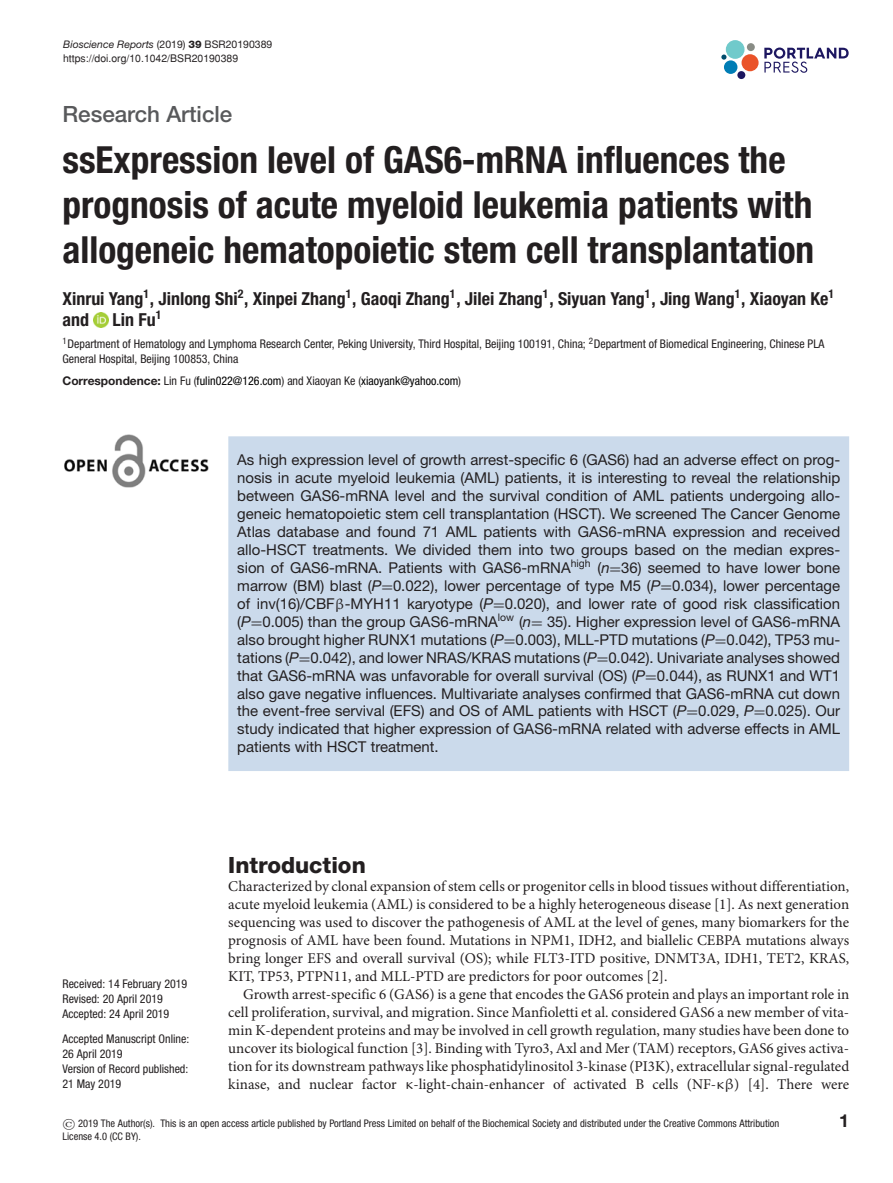
<style>
.page{position:relative;width:893px;height:1183px;background:#fff}
.page>*{position:absolute;margin:0;border:0;box-sizing:border-box;transform-origin:0 0}
.t1{font:700 condensed 37.35px/44.8px "Helvetica Neue LT Std";color:#231f20}
.t2{font:500 22.35px "Helvetica Neue LT Std";color:#58595b}
.t3{font:800 22.35px "Helvetica Neue LT Std";color:#231f20}
.t4{font:700 condensed 18px/21px "Helvetica Neue LT Std";color:#231f20}
.t5{font:700 18px "Helvetica Neue LT Std";color:#231f20}
.t6{font:15px/18px "Helvetica Neue LT Std";color:#231f20;text-align:justify}
.t7{font:15px/18px "Minion Pro";color:#231f20;text-align:justify}
.t8{font:condensed 12px/15px "Helvetica Neue LT Std";color:#231f20}
.t9{font:condensed 12px "Helvetica Neue LT Std";color:#000}
.t10{font:condensed 10.5px/13.5px "Helvetica Neue LT Std";color:#231f20}
.t11{font:italic 10.5px "Helvetica Neue LT Std";color:#231f20}
.t12{font:10.5px "Helvetica";color:#231f20}
.s1{font-style:normal}
.s2{font-weight:800;font-style:normal}
.s3{font-weight:700;font-stretch:normal;color:#231f20}
.s4{color:#231f20}
.s5{font-style:italic}
.s6{font-family:"MTSY"}
.s7{font-family:"EURM10"}
.s8{font-family:"SFRM0700";font-stretch:normal}
</style>
<div class="page">
<svg style="left:764px;top:48px;width:85px;height:25px"></svg>
<div style="left:726px;top:40px;width:18px;height:19px;background:#70cacb;border-radius:50%"></div>
<div style="left:741px;top:54px;width:18px;height:17px;background:#ea5329;border-radius:50%"></div>
<div style="left:724px;top:60px;width:13px;height:14px;background:#007db5;border-radius:50%"></div>
<div style="left:737px;top:71px;width:8px;height:8px;background:#1d1760;border-radius:50%"></div>
<div style="left:747px;top:43px;width:8px;height:8px;background:#888c85;border-radius:50%"></div>
<svg style="left:721px;top:54px;width:5px;height:6px"></svg>
<img style="left:93px;top:312px;width:15px;height:15px">
<img style="left:64px;top:434px;width:145px;height:53px">
<div style="left:228px;top:436px;width:621px;height:334px;background:#cbdaeb"></div>
<p class="t11" style="left:63px;top:40px;width:211px">Bioscience Reports <span class="s1">(2019)</span> <span class="s2">39</span> <span class="s1">BSR20190389</span></p>
<p class="t12" style="left:63px;top:54px;width:177px">https://doi.org/10.1042/BSR20190389</p>
<h2 class="t2" style="left:62px;top:106px;width:171px">Research Article</h2>
<h1 class="t1" style="left:62px;top:140px;width:753px">ssExpression level of GAS6-mRNA influences the prognosis of acute myeloid leukemia patients with allogeneic hematopoietic stem cell transplantation</h1>
<p class="t4" style="left:62px;top:289px;width:773px">Xinrui Yang<sup>1</sup>, Jinlong Shi<sup>2</sup>, Xinpei Zhang<sup>1</sup>, Gaoqi Zhang<sup>1</sup>, Jilei Zhang<sup>1</sup>, Siyuan Yang<sup>1</sup>, Jing Wang<sup>1</sup>, Xiaoyan Ke<sup>1 </sup>and</p>
<p class="t4" style="left:113px;top:310px;width:50px">Lin Fu<sup>1</sup></p>
<p class="t8" style="left:62px;top:337px;width:764px"><sup>1</sup>Department of Hematology and Lymphoma Research Center, Peking University, Third Hospital, Beijing 100191, China; <sup>2</sup>Department of Biomedical Engineering, Chinese PLA<br>General Hospital, Beijing 100853, China</p>
<p class="t9" style="left:62px;top:376px;width:400px"><span class="s3">Correspondence:</span> <span class="s4">Lin Fu (</span>fulin022@126.com<span class="s4">) and Xiaoyan Ke (</span>xiaoyank@yahoo.com<span class="s4">)</span></p>
<p class="t6" style="left:237px;top:452px;width:604px">As high expression level of growth arrest-specific 6 (GAS6) had an adverse effect on prog&shy;nosis in acute myeloid leukemia (AML) patients, it is interesting to reveal the relationship between GAS6-mRNA level and the survival condition of AML patients undergoing allo&shy;geneic hematopoietic stem cell transplantation (HSCT). We screened The Cancer Genome Atlas database and found 71 AML patients with GAS6-mRNA expression and received allo-HSCT treatments. We divided them into two groups based on the median expres&shy;sion of GAS6-mRNA. Patients with GAS6-mRNA<sup>high</sup> (<span class="s5">n</span><span class="s6">=</span>36) seemed to have lower bone marrow (BM) blast (<span class="s5">P</span><span class="s6">=</span>0.022), lower percentage of type M5 (<span class="s5">P</span><span class="s6">=</span>0.034), lower percentage of inv(16)/CBF<span class="s7">β</span>-MYH11 karyotype (<span class="s5">P</span><span class="s6">=</span>0.020), and lower rate of good risk classification (<span class="s5">P</span><span class="s6">=</span>0.005) than the group GAS6-mRNA<sup>low</sup> (<span class="s5">n</span><span class="s6">=</span> 35). Higher expression level of GAS6-mRNA also brought higher RUNX1 mutations (<span class="s5">P</span><span class="s6">=</span>0.003), MLL-PTD mutations (<span class="s5">P</span><span class="s6">=</span>0.042), TP53 mu&shy;tations (<span class="s5">P</span><span class="s6">=</span>0.042), and lower NRAS/KRAS mutations (<span class="s5">P</span><span class="s6">=</span>0.042). Univariate analyses showed that GAS6-mRNA was unfavorable for overall survival (OS) (<span class="s5">P</span><span class="s6">=</span>0.044), as RUNX1 and WT1 also gave negative influences. Multivariate analyses confirmed that GAS6-mRNA cut down the event-free servival (EFS) and OS of AML patients with HSCT (<span class="s5">P</span><span class="s6">=</span>0.029, <span class="s5">P</span><span class="s6">=</span>0.025). Our study indicated that higher expression of GAS6-mRNA related with adverse effects in AML patients with HSCT treatment.</p>
<h2 class="t3" style="left:228px;top:857px;width:139px">Introduction</h2>
<p class="t7" style="left:228px;top:878px;width:622px">Characterized by clonal expansion of stem cells or progenitor cells in blood tissues without differentiation, acute myeloid leukemia (AML) is considered to be a highly heterogeneous disease [1]. As next generation sequencing was used to discover the pathogenesis of AML at the level of genes, many biomarkers for the prognosis of AML have been found. Mutations in NPM1, IDH2, and biallelic CEBPA mutations always bring longer EFS and overall survival (OS); while FLT3-ITD positive, DNMT3A, IDH1, TET2, KRAS, KIT, TP53, PTPN11, and MLL-PTD are predictors for poor outcomes [2].</p>
<p class="t7" style="left:228px;top:986px;width:622px;text-indent:15px">Growth arrest-specific 6 (GAS6) is a gene that encodes the GAS6 protein and plays an important role in cell proliferation, survival, and migration. Since Manfioletti et al. considered GAS6 a new member of vita&shy;min K-dependent proteins and may be involved in cell growth regulation, many studies have been done to uncover its biological function [3]. Binding with Tyro3, Axl and Mer (TAM) receptors, GAS6 gives activa&shy;tion for its downstream pathways like phosphatidylinositol 3-kinase (PI3K), extracellular signal-regulated kinase, and nuclear factor <span class="s7">κ</span>-light-chain-enhancer of activated B cells (NF-<span class="s7">κβ</span>) [4]. There were</p>
<p class="t10" style="left:62px;top:1117px;width:718px"><span class="s8">©</span> 2019 The Author(s). This is an open access article published by Portland Press Limited on behalf of the Biochemical Society and distributed under the Creative Commons Attribution<br>License 4.0 (CC BY).</p>
<p class="t5" style="left:839px;top:1113px;width:11px">1</p>
<p class="t8" style="left:62px;top:976px;width:126px">Received: 14 February 2019<br>Revised: 20 April 2019<br>Accepted: 24 April 2019</p>
<p class="t8" style="left:62px;top:1032px;width:128px">Accepted Manuscript Online:<br>26 April 2019<br>Version of Record published:<br>21 May 2019</p>
</div>
